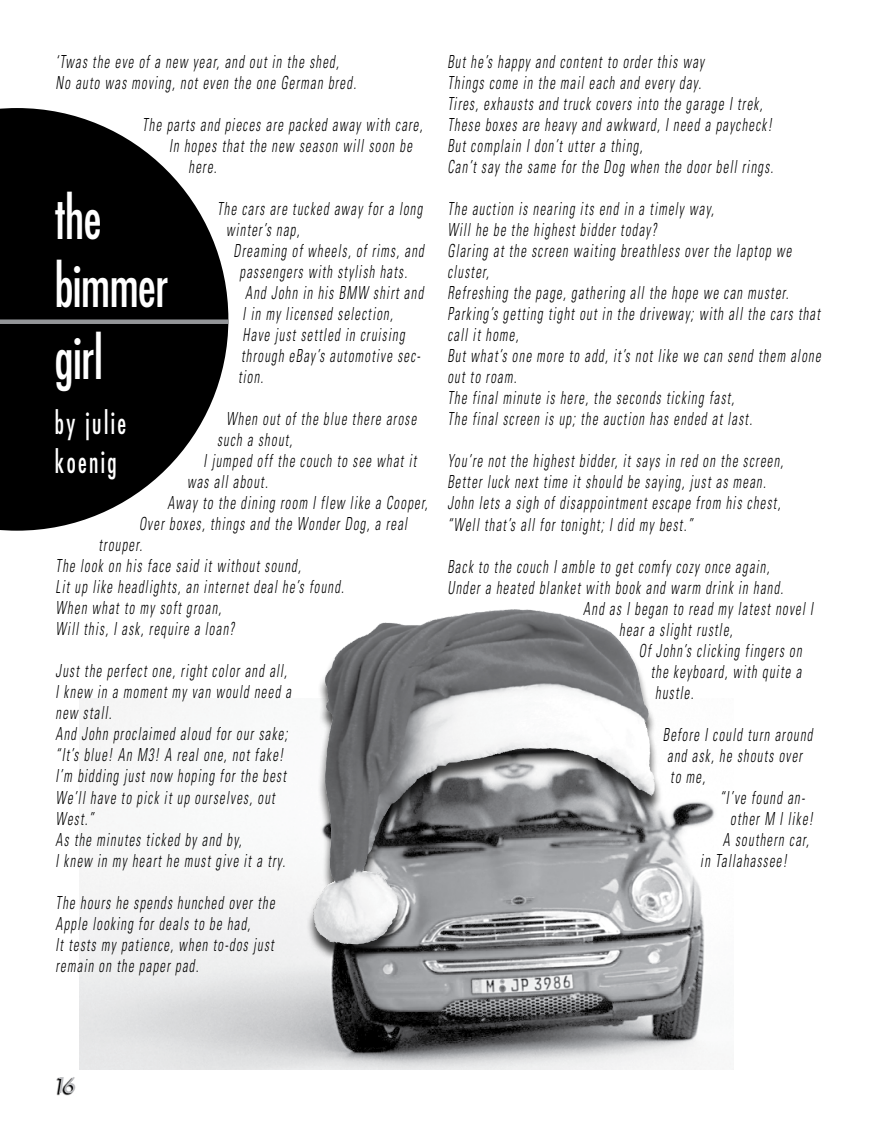
<style>
.page{position:relative;width:878px;height:1148px;background:#fff}
.page>*{position:absolute;margin:0;border:0;box-sizing:border-box;transform-origin:0 0}
.t1{font:condensed 57px/69.8px "Futura";letter-spacing:-.01em;color:#fff;scale:.86 1}
.t2{font:condensed 30px/39px "Futura";letter-spacing:.1em;color:#fff;scale:.8 1}
.t3{font:italic 21px "Futura";color:#bcbdc0}
.t4{font:italic 300 condensed 18px/21px "Univers";letter-spacing:.1em;color:#000;scale:.7 1}
</style>
<div class="page">
<svg style="left:56px;top:1077px;width:18px;height:19px"></svg>
<svg style="left:0;top:108px;width:228px;height:422px;fill:#000"></svg>
<div style="left:0;top:319px;width:228px;height:5px;background:#939598"></div>
<img style="left:79px;top:699px;width:636px;height:370px">
<div style="left:305px;top:611px;width:367px;height:374px;background:#000;opacity:.75"></div>
<img style="left:324px;top:609px;width:182px;height:107px">
<p class="t4" style="left:56px;top:51px;width:431px">‘Twas the eve of a new year, and out in the shed,<br>No auto was moving, not even the one German bred.</p>
<p class="t4" style="left:142px;top:114px;width:402px">The parts and pieces are packed away with care,</p>
<p class="t4" style="left:169px;top:135px;width:348px">In hopes that the new season will soon be</p>
<p class="t4" style="left:188px;top:156px;width:42px">here.</p>
<p class="t4" style="left:217px;top:198px;width:295px">The cars are tucked away for a long</p>
<p class="t4" style="left:226px;top:219px;width:106px">winter’s nap,</p>
<p class="t4" style="left:233px;top:240px;width:273px">Dreaming of wheels, of rims, and</p>
<p class="t4" style="left:239px;top:261px;width:241px">passengers with stylish hats.</p>
<p class="t4" style="left:245px;top:282px;width:256px">And John in his BMW shirt and</p>
<p class="t4" style="left:242px;top:303px;width:216px">I in my licensed selection,</p>
<p class="t4" style="left:242px;top:324px;width:233px">Have just settled in cruising</p>
<p class="t4" style="left:241px;top:345px;width:257px">through eBay’s automotive sec-</p>
<p class="t4" style="left:238px;top:366px;width:38px">tion.</p>
<p class="t4" style="left:226px;top:408px;width:273px">When out of the blue there arose</p>
<p class="t4" style="left:217px;top:429px;width:109px">such a shout,</p>
<p class="t4" style="left:203px;top:450px;width:305px">I jumped off the couch to see what it</p>
<p class="t4" style="left:187px;top:471px;width:117px">was all about.</p>
<p class="t4" style="left:167px;top:492px;width:373px">Away to the dining room I flew like a Cooper,</p>
<p class="t4" style="left:139px;top:513px;width:384px">Over boxes, things and the Wonder Dog, a real</p>
<p class="t4" style="left:98px;top:534px;width:64px">trouper.</p>
<p class="t4" style="left:56px;top:555px;width:352px">The look on his face said it without sound,</p>
<p class="t4" style="left:56px;top:576px;width:413px">Lit up like headlights, an internet deal he’s found.</p>
<p class="t4" style="left:56px;top:597px;width:238px">When what to my soft groan,</p>
<p class="t4" style="left:56px;top:618px;width:257px">Will this, I ask, require a loan?</p>
<p class="t4" style="left:56px;top:660px;width:338px">Just the perfect one, right color and all,<br>I knew in a moment my van would need a new stall.<br>And John proclaimed aloud for our sake; “It’s blue! An M3! A real one, not fake!<br>I’m bidding just now hoping for the best<br>We’ll have to pick it up ourselves, out<br>West.”<br>As the minutes ticked by and by,<br>I knew in my heart he must give it a try.</p>
<p class="t4" style="left:56px;top:891px;width:314px">The hours he spends hunched over the<br>Apple looking for deals to be had,<br>It tests my patience, when to-dos just remain on the paper pad.</p>
<h1 class="t1" style="left:55px;top:182px;width:134px">the bimmer girl</h1>
<h2 class="t2" style="left:55px;top:403px;width:91px">by julie koenig</h2>
<p class="t4" style="left:447px;top:51px;width:467px">But he’s happy and content to order this way<br>Things come in the mail each and every day.<br>Tires, exhausts and truck covers into the garage I trek, These boxes are heavy and awkward, I need a paycheck!<br>But complain I don’t utter a thing,<br>Can’t say the same for the Dog when the door bell rings.</p>
<p class="t4" style="left:447px;top:198px;width:534px">The auction is nearing its end in a timely way,<br>Will he be the highest bidder today?<br>Glaring at the screen waiting breathless over the laptop we cluster,<br>Refreshing the page, gathering all the hope we can muster.<br>Parking’s getting tight out in the driveway; with all the cars that call it home,<br>But what’s one more to add, it’s not like we can send them alone out to roam.<br>The final minute is here, the seconds ticking fast,<br>The final screen is up; the auction has ended at last.</p>
<p class="t4" style="left:447px;top:450px;width:481px">You’re not the highest bidder, it says in red on the screen, Better luck next time it should be saying, just as mean.<br>John lets a sigh of disappointment escape from his chest, “Well that’s all for tonight; I did my best.”</p>
<p class="t4" style="left:447px;top:555px;width:462px">Back to the couch I amble to get comfy cozy once again,</p>
<p class="t4" style="left:447px;top:576px;width:481px">Under a heated blanket with book and warm drink in hand.</p>
<p class="t4" style="left:583px;top:597px;width:330px">And as I began to read my latest novel I</p>
<p class="t4" style="left:619px;top:618px;width:163px">hear a slight rustle,</p>
<p class="t4" style="left:638px;top:639px;width:234px">Of John’s clicking fingers on</p>
<p class="t4" style="left:650px;top:660px;width:216px">the keyboard, with quite a</p>
<p class="t4" style="left:655px;top:681px;width:56px">hustle.</p>
<p class="t4" style="left:662px;top:723px;width:215px">Before I could turn around and ask, he shouts over<br>to me,</p>
<p class="t4" style="left:719px;top:786px;width:123px">“I’ve found an-</p>
<p class="t4" style="left:730px;top:807px;width:120px">other M I like!</p>
<p class="t4" style="left:722px;top:828px;width:124px">A southern car,</p>
<p class="t4" style="left:700px;top:849px;width:125px">in Tallahassee!</p>
<p class="t3" style="left:54px;top:1071px;width:23px">16</p>
</div>
